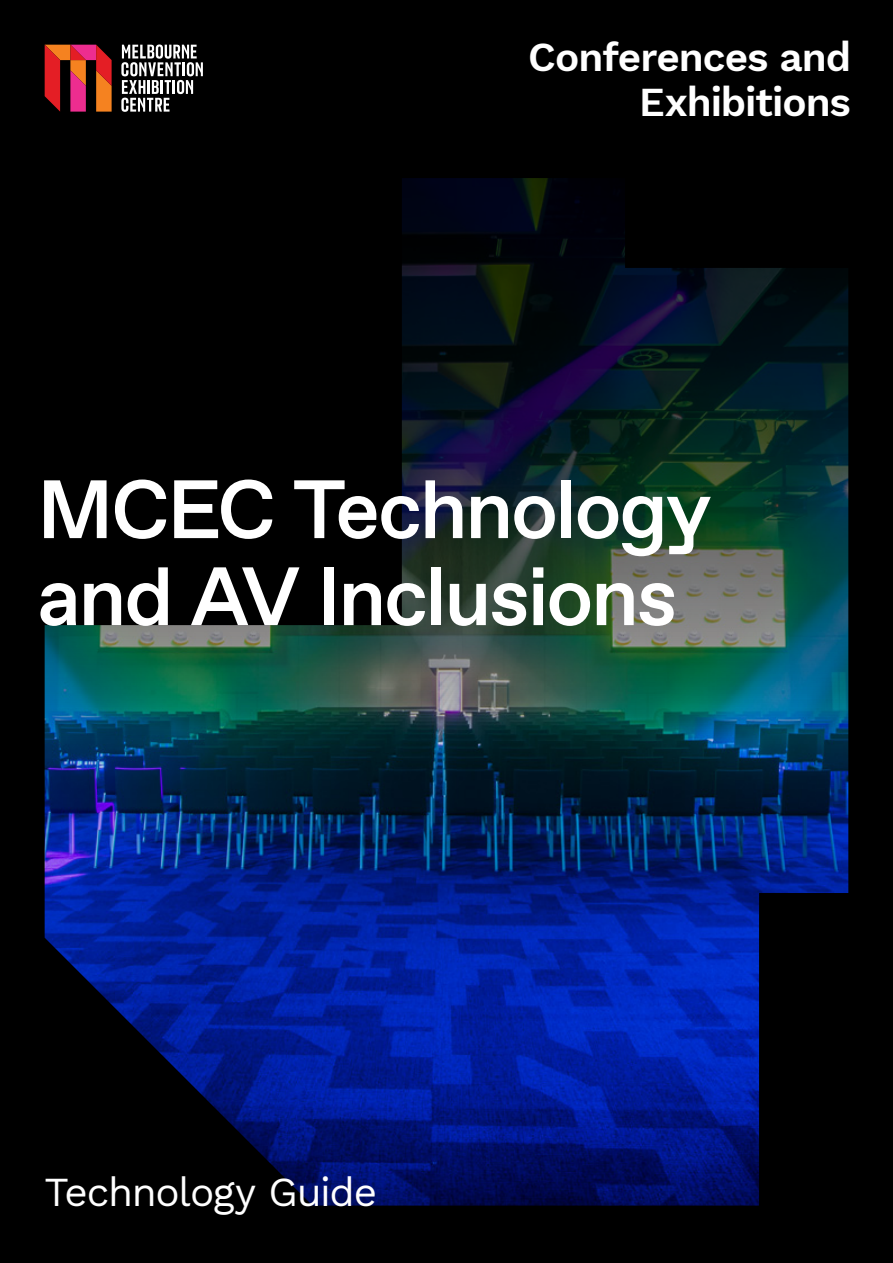
<style>
.page{position:relative;width:893px;height:1263px;background:#000}
.page>*{position:absolute;margin:0;border:0;box-sizing:border-box;transform-origin:0 0}
.Heading_Large{font:500 82.5px/87px "ABC Favorit";letter-spacing:-.03em;color:#fff}
.Heading_Subtitle__Section{font:600 40.5px/45px "Work Sans";letter-spacing:-.025em;color:#fff;text-align:right}
.Heading_Subtitle__Section-2{font:40.5px "Work Sans";letter-spacing:-.03em;color:#fff}
</style>
<div class="page">
<img style="left:45px;top:804px;width:803px;height:401px">
<img style="left:44px;top:179px;width:805px;height:625px">
<svg style="left:45px;top:45px;width:67px;height:67px"></svg>
<svg style="left:121px;top:44px;width:82px;height:68px"></svg>
<p class="Heading_Subtitle__Section" style="left:528px;top:33px;width:324px">Conferences and<br>Exhibitions</p>
<p class="Heading_Large" style="left:37px;top:468px;width:676px">MCEC Technology and AV Inclusions</p>
<p class="Heading_Subtitle__Section-2" style="left:45px;top:1161px;width:334px">Technology Guide</p>
</div>
